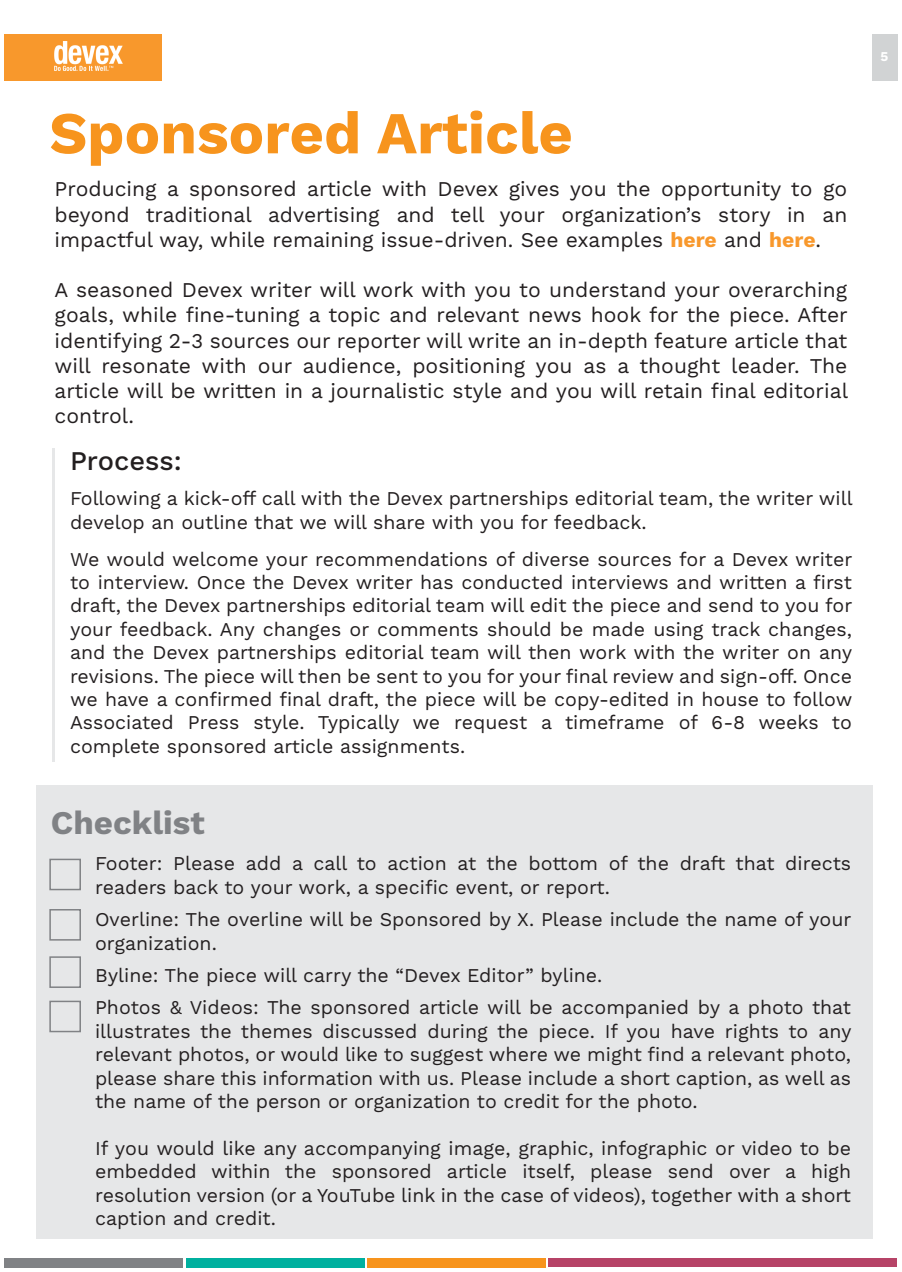
<style>
.page{position:relative;width:902px;height:1272px;background:#fff}
.page>*{position:absolute;margin:0;border:0;box-sizing:border-box;transform-origin:0 0}
.t1{font:700 59.4px "Work Sans";color:#f7941d}
.t2{font:700 33px "Work Sans";color:#808285}
.t3{font:500 27px "Work Sans";color:#231f20}
.t4{font:21px/25.2px "Work Sans";color:#231f20;text-align:justify}
.t5{font:19.5px/23.4px "Work Sans";color:#231f20}
.t6{font:700 13.5px "Work Sans";color:#fff}
.s1{font-weight:700;color:#f8982c}
</style>
<div class="page">
<div style="left:871px;top:34px;width:26px;height:47px;background:#d1d3d4"></div>
<div style="left:4px;top:1258px;width:179px;height:9px;background:#808285"></div>
<div style="left:186px;top:1258px;width:179px;height:9px;background:#00b09f"></div>
<div style="left:368px;top:1258px;width:178px;height:9px;background:#f7941d"></div>
<div style="left:549px;top:1258px;width:348px;height:9px;background:#b64367"></div>
<div style="left:36px;top:785px;width:836px;height:454px;background:#e6e7e8"></div>
<div style="left:49px;top:859px;width:32px;height:31px;border:2px solid #808285"></div>
<div style="left:49px;top:909px;width:32px;height:32px;border:2px solid #808285"></div>
<div style="left:49px;top:956px;width:32px;height:32px;border:2px solid #808285"></div>
<div style="left:49px;top:1001px;width:32px;height:31px;border:2px solid #808285"></div>
<div style="left:4px;top:34px;width:158px;height:47px;background:#f8982c"></div>
<img style="left:54px;top:42px;width:68px;height:28px">
<hr style="left:52px;top:448px;width:3px;height:314px;background:#e6e7e8">
<h1 class="t1" style="left:49px;top:99px;width:525px">Sponsored Article</h1>
<p class="t4" style="left:55px;top:178px;width:794px">Producing a sponsored article with Devex gives you the opportunity to go beyond traditional advertising and tell your organization’s story in an impactful way, while remaining issue-driven. See examples <span class="s1">here</span> and <span class="s1">here</span>.</p>
<p class="t4" style="left:55px;top:278px;width:795px">A seasoned Devex writer will work with you to understand your overarching goals, while fine-tuning a topic and relevant news hook for the piece. After identifying 2-3 sources our reporter will write an in-depth feature article that will resonate with our audience, positioning you as a thought leader. The article will be written in a journalistic style and you will retain final editorial control.</p>
<h3 class="t3" style="left:70px;top:445px;width:113px">Process:</h3>
<p class="t5" style="left:70px;top:488px;width:784px">Following a kick-off call with the Devex partnerships editorial team, the writer will develop an outline that we will share with you for feedback.</p>
<p class="t5" style="left:70px;top:548px;width:784px;text-align:justify">We would welcome your recommendations of diverse sources for a Devex writer to interview. Once the Devex writer has conducted interviews and written a first draft, the Devex partnerships editorial team will edit the piece and send to you for your feedback. Any changes or comments should be made using track changes, and the Devex partnerships editorial team will then work with the writer on any revisions. The piece will then be sent to you for your final review and sign-off. Once we have a confirmed final draft, the piece will be copy-edited in house to follow Associated Press style. Typically we request a timeframe of 6-8 weeks to complete sponsored article assignments.</p>
<h2 class="t2" style="left:51px;top:804px;width:155px">Checklist</h2>
<p class="t5" style="left:95px;top:853px;width:758px">Footer: Please add a call to action at the bottom of the draft that directs readers back to your work, a specific event, or report.</p>
<p class="t5" style="left:95px;top:909px;width:758px">Overline: The overline will be Sponsored by X. Please include the name of your organization.</p>
<p class="t5" style="left:95px;top:960px;width:757px;line-height:32.4px">Byline: The piece will carry the “Devex Editor” byline.<br>Photos &amp; Videos: The sponsored article will be accompanied by a photo that</p>
<p class="t5" style="left:95px;top:1020px;width:758px;text-align:justify">illustrates the themes discussed during the piece. If you have rights to any relevant photos, or would like to suggest where we might find a relevant photo, please share this information with us. Please include a short caption, as well as the name of the person or organization to credit for the photo.</p>
<p class="t5" style="left:95px;top:1137px;width:757px;text-align:justify">If you would like any accompanying image, graphic, infographic or video to be embedded within the sponsored article itself, please send over a high resolution version (or a YouTube link in the case of videos), together with a short caption and credit.</p>
<p class="t6" style="left:881px;top:48px;width:9px">5</p>
</div>
